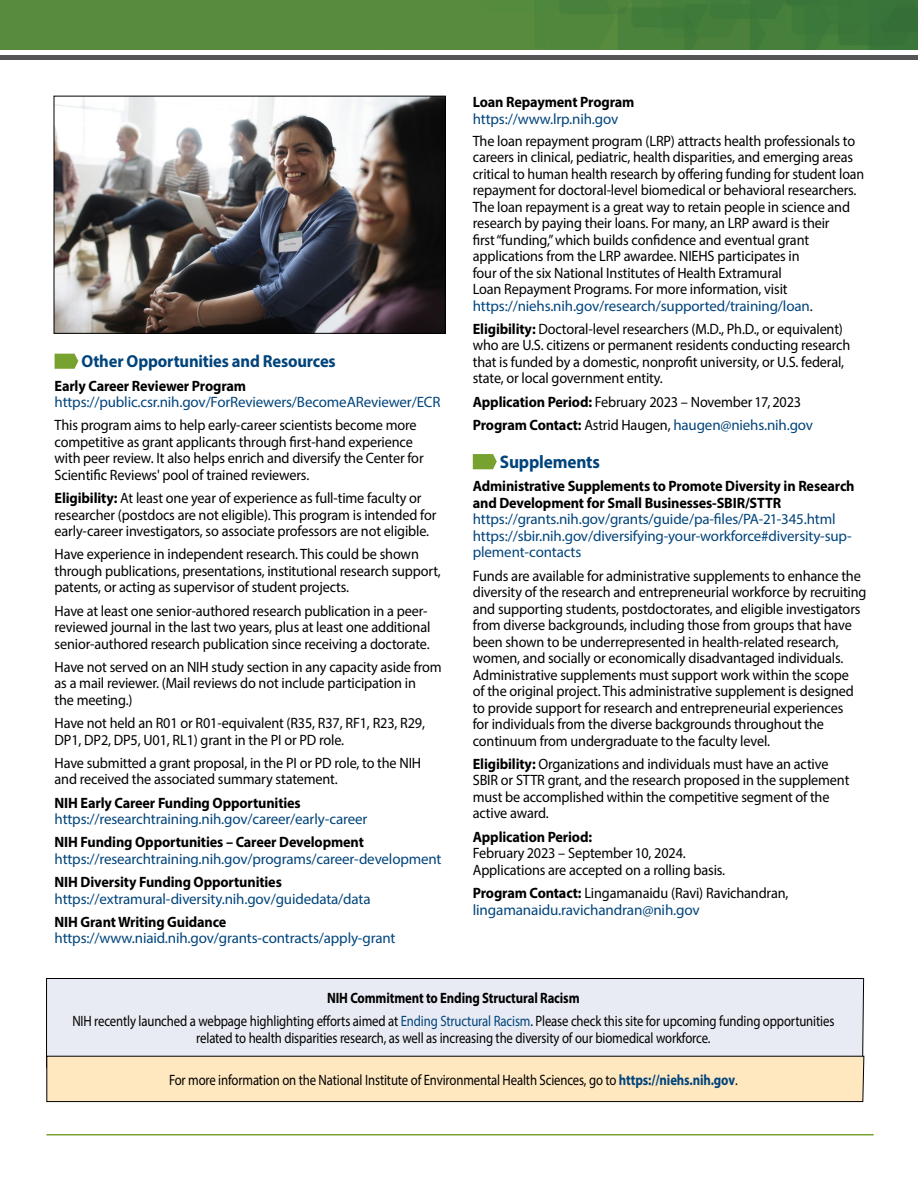
<style>
.page{position:relative;width:918px;height:1188px;background:#fff}
.page>*{position:absolute;margin:0;border:0;box-sizing:border-box;transform-origin:0 0}
.t1{font:700 18.15px "Myriad Pro";letter-spacing:-.01em;color:#00447c;scale:.95 1}
.t2{font:700 17.4px "Myriad Pro";letter-spacing:-.01em;color:#00447c;scale:.95 1}
.t3{font:15.15px "Myriad Pro";letter-spacing:-.01em;color:#000;scale:.95 1}
.t4{font:15.15px "Myriad Pro";letter-spacing:-.01em;color:#00447c}
.t5{font:15px/16.5px "Myriad Pro";letter-spacing:-.01em;color:#000;scale:.95 1}
.t6{font:15px/16.5px "Myriad Pro";letter-spacing:-.01em;color:#00447c}
.t7{font:15px/23.2px "Myriad Pro";letter-spacing:-.01em;color:#000;text-align:center;scale:.85 1}
.t8{font:700 15px/16.5px "Myriad Pro";letter-spacing:-.01em;color:#000;scale:.95 1}
.s1{font-weight:700}
.s2{color:#00447c}
.s3{font-weight:700;color:#000}
.s4{color:#000}
.s5{font-weight:700;color:#00447c}
</style>
<div class="page">
<hr style="left:46px;top:1134px;width:828px;height:2px;background:#78a22f">
<hr style="left:0;top:55px;width:918px;height:4px;background:#535557">
<img style="left:0;top:0;width:918px;height:50px">
<img style="left:56px;top:98px;width:388px;height:234px">
<div style="left:54px;top:96px;width:392px;height:238px;border:1px solid #000"></div>
<svg style="left:55px;top:354px;width:23px;height:15px"></svg>
<svg style="left:473px;top:454px;width:24px;height:15px"></svg>
<div style="left:46px;top:978px;width:818px;height:77px;background:#e8ebf3"></div>
<svg style="left:46px;top:1055px;width:819px;height:47px;background:#f2dcb7"></svg>
<h4 class="t2" style="left:81px;top:350px;width:269px">Other Opportunities and Resources</h4>
<p class="t8" style="left:55px;top:377px;width:203px">Early Career Reviewer Program</p>
<p class="t6" style="left:55px;top:394px;width:387px">https://public.csr.nih.gov/ForReviewers/BecomeAReviewer/ECR</p>
<p class="t5" style="left:55px;top:417px;width:390px">This program aims to help early-career scientists become more competitive as grant applicants through frst-hand experience with peer review. It also helps enrich and diversify the Center for Scientifc Reviews' pool of trained reviewers.</p>
<p class="t5" style="left:55px;top:490px;width:403px"><span class="s1">Eligibility:</span> At least one year of experience as full-time faculty or researcher (postdocs are not eligible). This program is intended for early-career investigators, so associate professors are not eligible.</p>
<p class="t5" style="left:55px;top:546px;width:408px">Have experience in independent research. This could be shown through publications, presentations, institutional research support, patents, or acting as supervisor of student projects.</p>
<p class="t5" style="left:55px;top:602px;width:397px">Have at least one senior-authored research publication in a peer&shy;reviewed journal in the last two years, plus at least one additional senior-authored research publication since receiving a doctorate.</p>
<p class="t5" style="left:55px;top:658px;width:409px">Have not served on an NIH study section in any capacity aside from as a mail reviewer. (Mail reviews do not include participation in<br>the meeting.)</p>
<p class="t5" style="left:55px;top:715px;width:391px">Have not held an R01 or R01-equivalent (R35, R37, RF1, R23, R29,<br>DP1, DP2, DP5, U01, RL1) grant in the PI or PD role.</p>
<p class="t5" style="left:55px;top:754px;width:387px">Have submitted a grant proposal, in the PI or PD role, to the NIH and received the associated summary statement.</p>
<p class="t8" style="left:55px;top:794px;width:261px">NIH Early Career Funding Opportunities</p>
<p class="t6" style="left:55px;top:811px;width:314px">https://researchtraining.nih.gov/career/early-career</p>
<p class="t8" style="left:55px;top:833px;width:327px">NIH Funding Opportunities – Career Development</p>
<p class="t6" style="left:55px;top:850px;width:389px">https://researchtraining.nih.gov/programs/career-development</p>
<p class="t8" style="left:55px;top:873px;width:241px">NIH Diversity Funding Opportunities</p>
<p class="t6" style="left:55px;top:890px;width:318px">https://extramural-diversity.nih.gov/guidedata/data</p>
<p class="t8" style="left:55px;top:913px;width:182px">NIH Grant Writing Guidance</p>
<p class="t6" style="left:55px;top:930px;width:343px">https://www.niaid.nih.gov/grants-contracts/apply-grant</p>
<p class="t8" style="left:473px;top:94px;width:172px">Loan Repayment Program</p>
<p class="t6" style="left:473px;top:110px;width:147px">https://www.lrp.nih.gov</p>
<p class="t5" style="left:473px;top:132px;width:413px">The loan repayment program (LRP) attracts health professionals to careers in clinical, pediatric, health disparities, and emerging areas critical to human health research by ofering funding for student loan repayment for doctoral-level biomedical or behavioral researchers.<br>The loan repayment is a great way to retain people in science and research by paying their loans. For many, an LRP award is their<br>frst “funding,” which builds confdence and eventual grant applications from the LRP awardee. NIEHS participates in<br>four of the six National Institutes of Health Extramural<br>Loan Repayment Programs. For more information, visit <span class="s2">https://niehs.nih.gov/research/supported/training/loan</span>.</p>
<p class="t5" style="left:473px;top:320px;width:399px"><span class="s1">Eligibility:</span> Doctoral-level researchers (M.D., Ph.D., or equivalent) who are U.S. citizens or permanent residents conducting research that is funded by a domestic, nonproft university, or U.S. federal, state, or local government entity.</p>
<p class="t5" style="left:473px;top:393px;width:347px"><span class="s1">Application Period:</span> February 2023 – November 17, 2023</p>
<p class="t6" style="left:473px;top:417px;width:342px"><span class="s3">Program Contact:</span> <span class="s4">Astrid Haugen,</span> haugen@niehs.nih.gov</p>
<h4 class="t1" style="left:500px;top:450px;width:107px">Supplements</h4>
<p class="t8" style="left:473px;top:477px;width:403px">Administrative Supplements to Promote Diversity in Research and Development for Small Businesses-SBIR/STTR</p>
<p class="t6" style="left:473px;top:511px;width:381px">https://grants.nih.gov/grants/guide/pa-fles/PA-21-345.html https://sbir.nih.gov/diversifying-your-workforce#diversity-sup&shy;plement-contacts</p>
<p class="t3" style="left:473px;top:566px;width:410px">Funds are available for administrative supplements to enhance the</p>
<p class="t5" style="left:473px;top:584px;width:416px">diversity of the research and entrepreneurial workforce by recruiting and supporting students, postdoctorates, and eligible investigators from diverse backgrounds, including those from groups that have been shown to be underrepresented in health-related research, women, and socially or economically disadvantaged individuals.<br>Administrative supplements must support work within the scope<br>of the original project. This administrative supplement is designed to provide support for research and entrepreneurial experiences<br>for individuals from the diverse backgrounds throughout the continuum from undergraduate to the faculty level.</p>
<p class="t5" style="left:473px;top:755px;width:398px"><span class="s1">Eligibility:</span> Organizations and individuals must have an active SBIR or STTR grant, and the research proposed in the supplement must be accomplished within the competitive segment of the active award.</p>
<p class="t8" style="left:473px;top:828px;width:127px">Application Period:</p>
<p class="t5" style="left:473px;top:845px;width:267px">February 2023 – September 10, 2024.<br>Applications are accepted on a rolling basis.</p>
<p class="t5" style="left:473px;top:885px;width:334px"><span class="s1">Program Contact:</span> Lingamanaidu (Ravi) Ravichandran,</p>
<p class="t4" style="left:473px;top:900px;width:229px">lingamanaidu.ravichandran@nih.gov</p>
<p class="t7" style="left:72px;top:986px;width:898px"><span class="s1">NIH Commitment to Ending Structural Racism<br></span>NIH recently launched a webpage highlighting eforts aimed at <span class="s2">Ending Structural Racism</span>. Please check this site for upcoming funding opportunities</p>
<p class="t7" style="left:196px;top:1026px;width:606px">related to health disparities research, as well as increasing the diversity of our biomedical workforce.</p>
<p class="t7" style="left:169px;top:1068px;width:671px">For more information on the National Institute of Environmental Health Sciences, go to <span class="s5">https://niehs.nih.gov</span>.</p>
</div>
